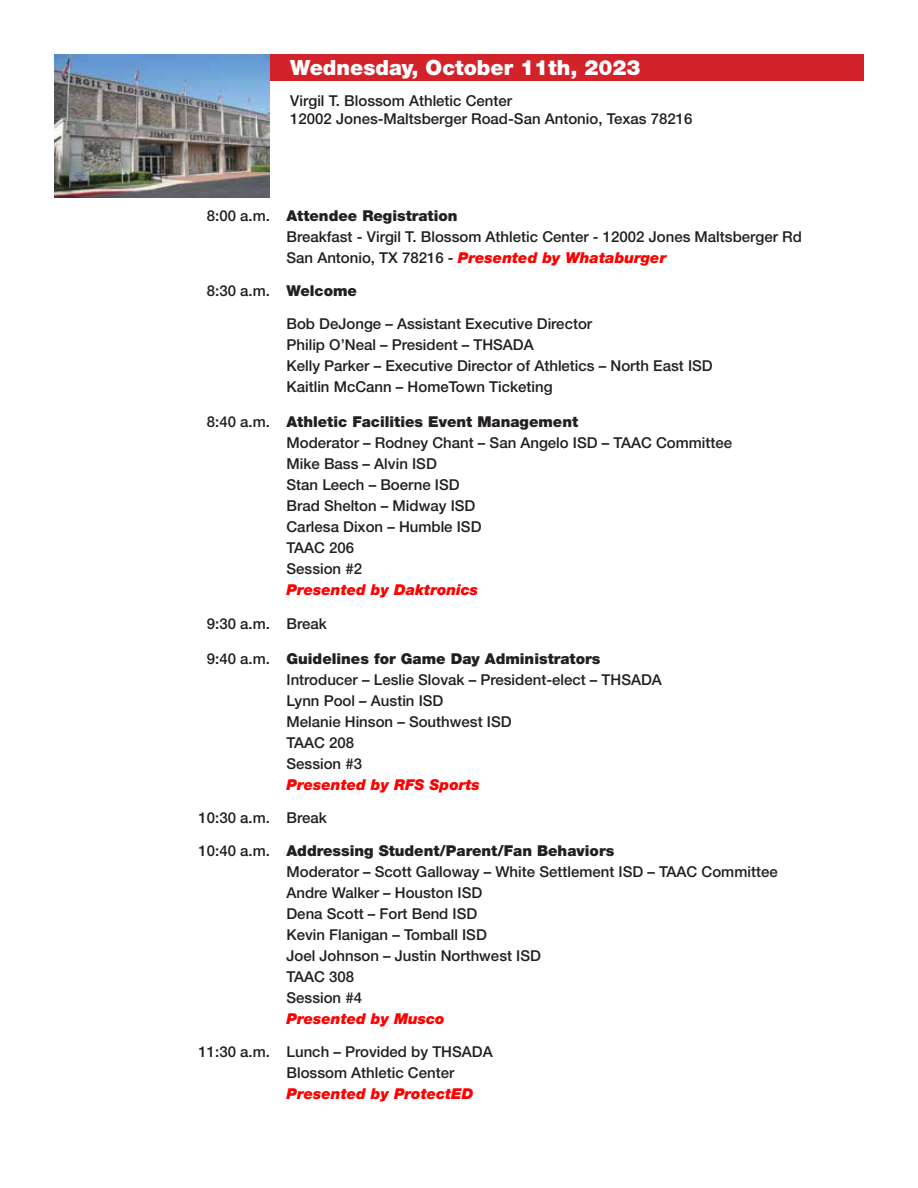
<style>
.page{position:relative;width:918px;height:1188px;background:#fff}
.page>*{position:absolute;margin:0;border:0;box-sizing:border-box;transform-origin:0 0}
.t1{font:900 21px "Helvetica Neue LT Std";color:#fff}
.t2{font:500 15px/21px "Helvetica Neue LT Std";color:#231f20}
.t3{font:italic 900 15px "Helvetica Neue LT Std";color:#f00}
.s1{font-weight:900}
.s2{font-weight:900;font-style:italic;color:#f00}
</style>
<div class="page">
<div style="left:270px;top:54px;width:594px;height:27px;background:#d2232a"></div>
<img style="left:54px;top:54px;width:216px;height:144px">
<h1 class="t1" style="left:290px;top:55px;width:352px">Wednesday, October 11th, 2023</h1>
<p class="t2" style="left:290px;top:92px;width:404px;line-height:18px">Virgil T. Blossom Athletic Center<br>12002 Jones-Maltsberger Road-San Antonio, Texas 78216</p>
<p class="t2" style="left:286px;top:205px;width:517px;text-indent:-80px">8:00 a.m. <span class="s1">Attendee Registration<br></span>Breakfast - Virgil T. Blossom Athletic Center - 12002 Jones Maltsberger Rd<br>San Antonio, TX 78216 - <span class="s2">Presented by Whataburger</span></p>
<p class="t2" style="left:207px;top:280px;width:152px">8:30 a.m. <span class="s1">Welcome</span></p>
<p class="t2" style="left:286px;top:313px;width:428px">Bob DeJonge – Assistant Executive Director<br>Philip O’Neal – President – THSADA<br>Kelly Parker – Executive Director of Athletics – North East ISD Kaitlin McCann – HomeTown Ticketing</p>
<p class="t2" style="left:286px;top:411px;width:447px;text-indent:-80px">8:40 a.m. <span class="s1">Athletic Facilities Event Management<br></span>Moderator – Rodney Chant – San Angelo ISD – TAAC Committee<br>Mike Bass – Alvin ISD<br>Stan Leech – Boerne ISD<br>Brad Shelton – Midway ISD<br>Carlesa Dixon – Humble ISD<br>TAAC 206<br>Session #2</p>
<p class="t3" style="left:286px;top:580px;width:193px">Presented by Daktronics</p>
<p class="t2" style="left:207px;top:613px;width:121px">9:30 a.m. Break</p>
<p class="t2" style="left:286px;top:648px;width:377px;text-indent:-80px">9:40 a.m. <span class="s1">Guidelines for Game Day Administrators<br></span>Introducer – Leslie Slovak – President-elect – THSADA<br>Lynn Pool – Austin ISD<br>Melanie Hinson – Southwest ISD<br>TAAC 208<br>Session #3</p>
<p class="t3" style="left:286px;top:775px;width:195px">Presented by RFS Sports</p>
<p class="t2" style="left:199px;top:807px;width:130px">10:30 a.m. Break</p>
<p class="t2" style="left:286px;top:840px;width:493px;text-indent:-88px">10:40 a.m. <span class="s1">Addressing Student/Parent/Fan Behaviors<br></span>Moderator – Scott Galloway – White Settlement ISD – TAAC Committee<br>Andre Walker – Houston ISD<br>Dena Scott – Fort Bend ISD<br>Kevin Flanigan – Tomball ISD<br>Joel Johnson – Justin Northwest ISD<br>TAAC 308<br>Session #4</p>
<p class="t3" style="left:286px;top:1009px;width:160px">Presented by Musco</p>
<p class="t2" style="left:286px;top:1041px;width:208px;text-indent:-88px">11:30 a.m. Lunch – Provided by THSADA<br>Blossom Athletic Center</p>
<p class="t3" style="left:286px;top:1084px;width:188px">Presented by ProtectED</p>
</div>
